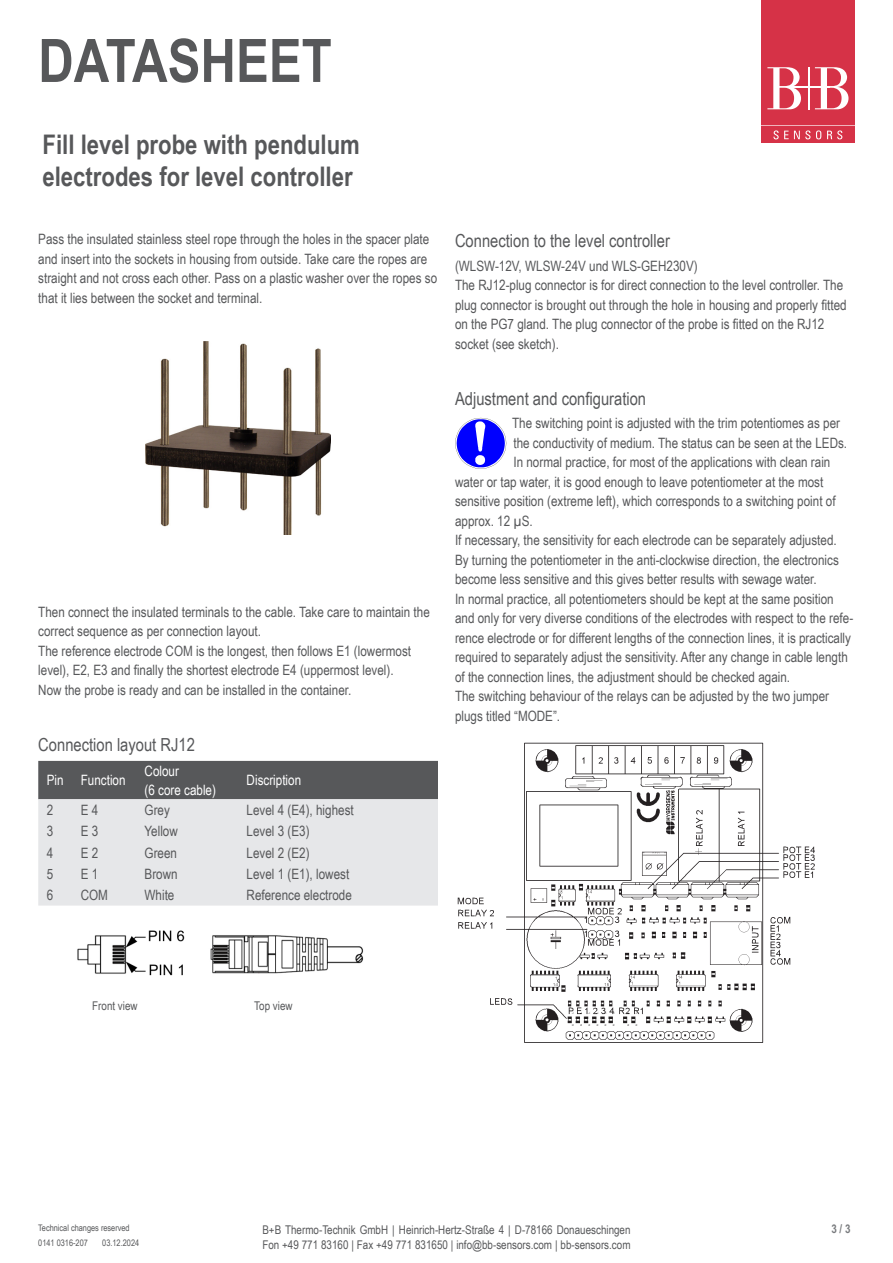
<style>
.page{position:relative;width:893px;height:1263px;background:#fff}
.page>*{position:absolute;margin:0;border:0;box-sizing:border-box;transform-origin:0 0}
.t1{font:700 60px "Arial Narrow";color:#57585a}
.t2{font:700 27px/32.4px "Arial Narrow";color:#57585a}
.t3{font:18px "Arial Narrow";color:#57585a}
.t4{font:14.25px/19.5px "Arial Narrow";color:#57585a}
.t5{font:14.25px/19.5px "Arial Narrow";color:#fff}
.t6{font:12px/14.4px "Arial Narrow";color:#57585a}
.t7{font:700 12px "Arial Narrow";color:#787a7d}
.t8{font:9px/15px "Arial Narrow";color:#57585a}
</style>
<div class="page">
<img style="left:145px;top:342px;width:186px;height:193px">
<svg style="left:38px;top:761px;width:400px;height:144px;background:#c0c1c3"></svg>
<img style="left:77px;top:930px;width:287px;height:46px">
<svg style="left:455px;top:417px;width:52px;height:52px"></svg>
<img style="left:457px;top:742px;width:358px;height:301px">
<div style="left:761px;top:126px;width:94px;height:17px;background:#d63247"></div>
<svg style="left:761px;top:0;width:94px;height:139px"></svg>
<h1 class="t1" style="left:38px;top:15px;width:295px">DATASHEET</h1>
<h2 class="t2" style="left:43px;top:127px;width:319px">Fill level probe with pendulum electrodes for level controller</h2>
<p class="t4" style="left:38px;top:229px;width:400px">Pass the insulated stainless steel rope through the holes in the spacer plate and insert into the sockets in housing from outside. Take care the ropes are straight and not cross each other. Pass on a plastic washer over the ropes so that it lies between the socket and terminal.</p>
<p class="t4" style="left:38px;top:601px;width:393px">Then connect the insulated terminals to the cable. Take care to maintain the correct sequence as per connection layout.<br>The reference electrode COM is the longest, then follows E1 (lowermost level), E2, E3 and finally the shortest electrode E4 (uppermost level).<br>Now the probe is ready and can be installed in the container.</p>
<p class="t3" style="left:38px;top:731px;width:158px">Connection layout RJ12</p>
<p class="t5" style="left:47px;top:770px;width:80px">Pin Function</p>
<p class="t5" style="left:145px;top:760px;width:73px">Colour<br>(6 core cable)</p>
<p class="t5" style="left:247px;top:770px;width:56px">Discription</p>
<p class="t4" style="left:47px;top:800px;width:8px">2</p>
<p class="t4" style="left:81px;top:800px;width:19px">E 4</p>
<p class="t4" style="left:145px;top:800px;width:27px">Grey</p>
<p class="t4" style="left:247px;top:800px;width:109px">Level 4 (E4), highest</p>
<p class="t4" style="left:47px;top:821px;width:8px">3</p>
<p class="t4" style="left:81px;top:821px;width:19px">E 3</p>
<p class="t4" style="left:145px;top:821px;width:35px">Yellow</p>
<p class="t4" style="left:247px;top:821px;width:64px">Level 3 (E3)</p>
<p class="t4" style="left:47px;top:842px;width:8px">4</p>
<p class="t4" style="left:81px;top:842px;width:19px">E 2</p>
<p class="t4" style="left:145px;top:842px;width:34px">Green</p>
<p class="t4" style="left:247px;top:842px;width:64px">Level 2 (E2)</p>
<p class="t4" style="left:47px;top:863px;width:8px">5</p>
<p class="t4" style="left:81px;top:863px;width:19px">E 1</p>
<p class="t4" style="left:145px;top:863px;width:35px">Brown</p>
<p class="t4" style="left:247px;top:863px;width:104px">Level 1 (E1), lowest</p>
<p class="t4" style="left:47px;top:885px;width:8px">6</p>
<p class="t4" style="left:81px;top:885px;width:29px">COM</p>
<p class="t4" style="left:145px;top:885px;width:31px">White</p>
<p class="t4" style="left:247px;top:885px;width:107px">Reference electrode</p>
<p class="t3" style="left:455px;top:227px;width:216px">Connection to the level controller</p>
<p class="t4" style="left:455px;top:255px;width:393px">(WLSW-12V, WLSW-24V und WLS-GEH230V)<br>The RJ12-plug connector is for direct connection to the level controller. The plug connector is brought out through the hole in housing and properly fitted on the PG7 gland. The plug connector of the probe is fitted on the RJ12 socket (see sketch).</p>
<p class="t3" style="left:455px;top:385px;width:193px">Adjustment and configuration</p>
<p class="t4" style="left:512px;top:413px;width:329px">The switching point is adjusted with the trim potentiomes as per</p>
<p class="t4" style="left:513px;top:433px;width:335px">the conductivity of medium. The status can be seen at the LEDs.</p>
<p class="t4" style="left:513px;top:452px;width:318px">In normal practice, for most of the applications with clean rain</p>
<p class="t4" style="left:455px;top:472px;width:370px">water or tap water, it is good enough to leave potentiometer at the most</p>
<p class="t4" style="left:455px;top:491px;width:382px">sensitive position (extreme left), which corresponds to a switching point of</p>
<p class="t4" style="left:455px;top:511px;width:79px">approx. 12 µS.</p>
<p class="t4" style="left:455px;top:530px;width:383px">If necessary, the sensitivity for each electrode can be separately adjusted.</p>
<p class="t4" style="left:455px;top:550px;width:385px">By turning the potentiometer in the anti-clockwise direction, the electronics</p>
<p class="t4" style="left:455px;top:569px;width:363px">become less sensitive and this gives better results with sewage water.</p>
<p class="t4" style="left:455px;top:589px;width:380px">In normal practice, all potentiometers should be kept at the same position</p>
<p class="t4" style="left:455px;top:608px;width:400px">and only for very diverse conditions of the electrodes with respect to the refe-</p>
<p class="t4" style="left:455px;top:628px;width:398px">rence electrode or for different lengths of the connection lines, it is practically</p>
<p class="t4" style="left:455px;top:647px;width:394px">required to separately adjust the sensitivity. After any change in cable length</p>
<p class="t4" style="left:455px;top:667px;width:337px">of the connection lines, the adjustment should be checked again.</p>
<p class="t4" style="left:455px;top:686px;width:376px">The switching behaviour of the relays can be adjusted by the two jumper</p>
<p class="t4" style="left:455px;top:706px;width:107px">plugs titled “MODE”.</p>
<p class="t6" style="left:92px;top:998px;width:47px">Front view</p>
<p class="t6" style="left:254px;top:998px;width:40px">Top view</p>
<p class="t8" style="left:38px;top:1220px;width:93px">Technical changes reserved<br>0141 0316-207</p>
<p class="t8" style="left:102px;top:1235px;width:38px">03.12.2024</p>
<p class="t6" style="left:262px;top:1222px;width:370px">B+B Thermo-Technik GmbH | Heinrich-Hertz-Straße 4 | D-78166 Donaueschingen<br>Fon +49 771 83160 | Fax +49 771 831650 | info@bb-sensors.com | bb-sensors.com</p>
<p class="t7" style="left:831px;top:1220px;width:21px">3 / 3</p>
</div>
